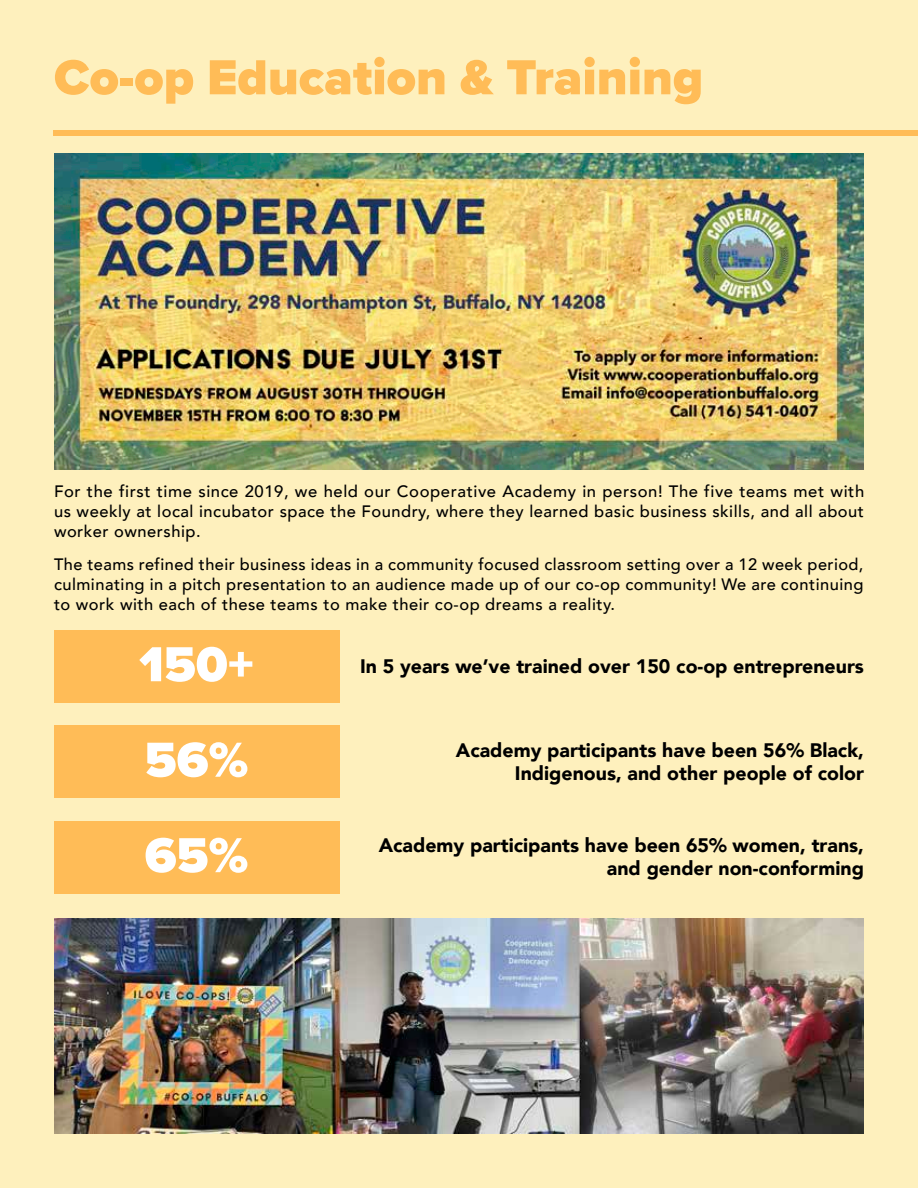
<style>
.page{position:relative;width:918px;height:1188px;background:#fef0bd}
.page>*{position:absolute;margin:0;border:0;box-sizing:border-box;transform-origin:0 0}
.t1{font:900 51px "Proxima Nova";color:#ffbc57}
.t2{font:900 51px/95.4px "Proxima Nova";color:#fff;text-align:justify}
.t3{font:900 19.5px/23.4px "Avenir";color:#000;text-align:right}
.t4{font:500 16.5px/19.8px "Avenir";letter-spacing:.03em;color:#000;text-align:justify}
</style>
<div class="page">
<img style="left:54px;top:153px;width:810px;height:316px">
<div style="left:53px;top:130px;width:865px;height:6px;background:#ffbc57"></div>
<div style="left:54px;top:630px;width:285px;height:73px;background:#ffbc57"></div>
<div style="left:54px;top:726px;width:285px;height:72px;background:#ffbc57"></div>
<div style="left:54px;top:821px;width:285px;height:73px;background:#ffbc57"></div>
<img style="left:54px;top:918px;width:810px;height:216px">
<h1 class="t1" style="left:54px;top:39px;width:651px">Co-op Education &amp; Training</h1>
<p class="t4" style="left:54px;top:481px;width:812px">For the first time since 2019, we held our Cooperative Academy in person! The five teams met with us weekly at local incubator space the Foundry, where they learned basic business skills, and all about worker ownership.</p>
<p class="t4" style="left:54px;top:554px;width:811px">The teams refined their business ideas in a community focused classroom setting over a 12 week period, culminating in a pitch presentation to an audience made up of our co-op community! We are continuing to work with each of these teams to make their co-op dreams a reality.</p>
<h1 class="t2" style="left:139px;top:616px;width:116px">150+ 56% 65%</h1>
<p class="t3" style="left:360px;top:654px;width:505px">In 5 years we’ve trained over 150 co-op entrepreneurs</p>
<p class="t3" style="left:456px;top:738px;width:410px">Academy participants have been 56% Black,<br>Indigenous, and other people of color</p>
<p class="t3" style="left:379px;top:833px;width:487px">Academy participants have been 65% women, trans, and gender non-conforming</p>
</div>
